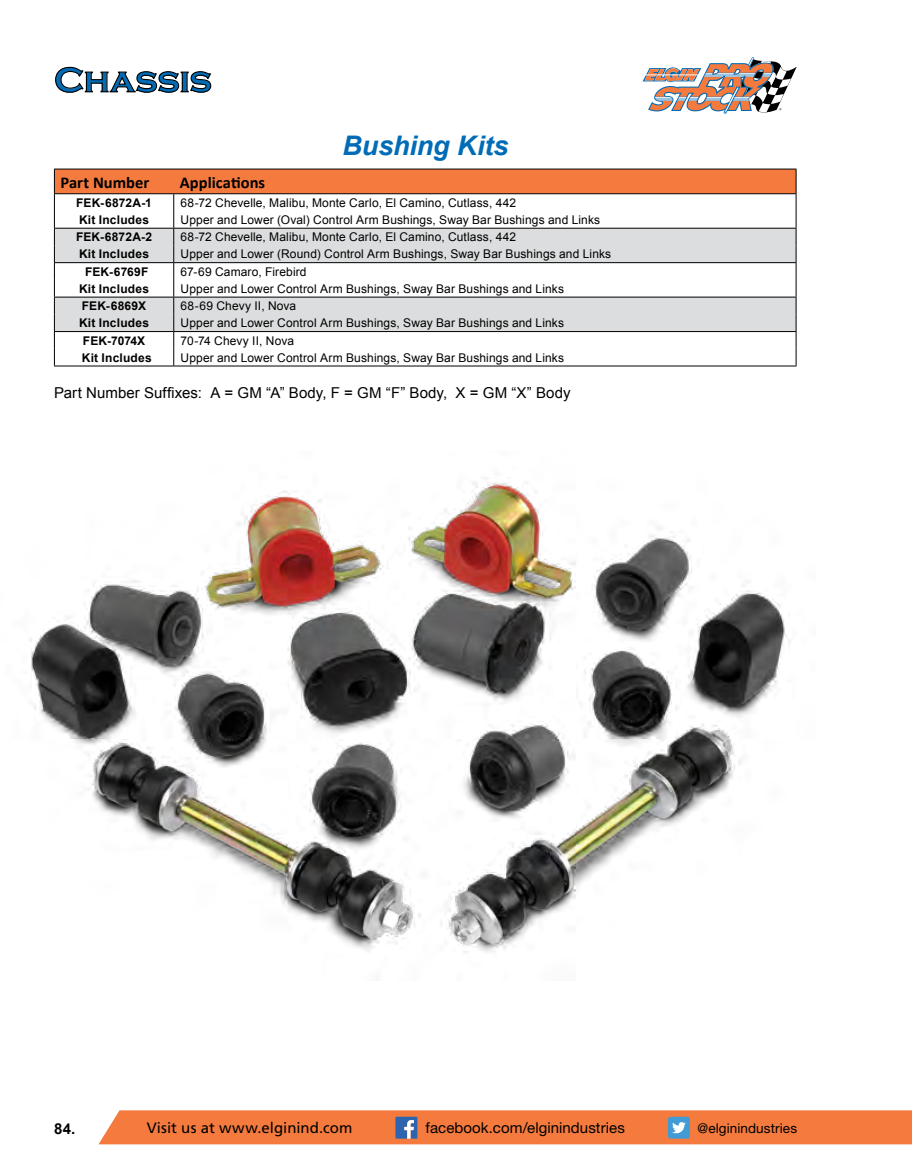
<style>
.page{position:relative;width:912px;height:1161px;background:#fff}
.page>*{position:absolute;margin:0;border:0;box-sizing:border-box;transform-origin:0 0}
.t1{font:700 36px "Copperplate Gothic";letter-spacing:-.005em;color:#006bb6}
.t2{font:italic 700 27px "Arial";letter-spacing:-.005em;color:#006bb6}
.t3{font:700 16.5px "Calibri";color:#000}
.t4{font:15px "Arial";letter-spacing:.005em;color:#000}
.t5{font:15px "Helvetica Neue LT Std";letter-spacing:.005em;color:#000}
.t6{font:15px "Frutiger LT Std";letter-spacing:.005em;color:#000}
.t7{font:700 15px "Arial";color:#000}
.t8{font:13.5px "Helvetica Neue LT Std";letter-spacing:.01em;color:#000}
.t9{font:12px "Arial";letter-spacing:.01em;color:#000}
.t10{font:700 12px "Arial";letter-spacing:.02em;color:#000}
.t11{font:700 12px "Arial";color:#000}
</style>
<div class="page">
<svg style="left:642px;top:57px;width:154px;height:57px"></svg>
<svg style="left:98px;top:1110px;width:813px;height:34px"></svg>
<svg style="left:55px;top:66px;width:157px;height:27px"></svg>
<img style="left:30px;top:478px;width:760px;height:475px">
<svg style="left:54px;top:169px;width:742px;height:197px"></svg>
<hr style="left:54px;top:366px;width:120px;height:1px;background:#000">
<hr style="left:174px;top:366px;width:622px;height:1px;background:#000">
<h1 class="t1" style="left:54px;top:60px;width:159px">Chassis</h1>
<h2 class="t2" style="left:342px;top:131px;width:167px">Bushing Kits</h2>
<h3 class="t3" style="left:60px;top:172px;width:90px">Part Number</h3>
<h3 class="t3" style="left:180px;top:172px;width:87px">Applications</h3>
<p class="t10" style="left:76px;top:195px;width:77px">FEK-6872A-1</p>
<p class="t9" style="left:180px;top:196px;width:337px">68-72 Chevelle, Malibu, Monte Carlo, El Camino, Cutlass, 442</p>
<p class="t10" style="left:79px;top:212px;width:72px">Kit Includes</p>
<p class="t9" style="left:180px;top:213px;width:421px">Upper and Lower (Oval) Control Arm Bushings, Sway Bar Bushings and Links</p>
<p class="t10" style="left:76px;top:229px;width:77px">FEK-6872A-2</p>
<p class="t9" style="left:180px;top:230px;width:337px">68-72 Chevelle, Malibu, Monte Carlo, El Camino, Cutlass, 442</p>
<p class="t10" style="left:79px;top:246px;width:72px">Kit Includes</p>
<p class="t9" style="left:180px;top:247px;width:432px">Upper and Lower (Round) Control Arm Bushings, Sway Bar Bushings and Links</p>
<p class="t10" style="left:85px;top:264px;width:65px">FEK-6769F</p>
<p class="t9" style="left:180px;top:265px;width:128px">67-69 Camaro, Firebird</p>
<p class="t10" style="left:79px;top:281px;width:72px">Kit Includes</p>
<p class="t9" style="left:180px;top:282px;width:385px">Upper and Lower Control Arm Bushings, Sway Bar Bushings and Links</p>
<p class="t10" style="left:82px;top:298px;width:66px">FEK-6869X</p>
<p class="t9" style="left:180px;top:299px;width:117px">68-69 Chevy II, Nova</p>
<p class="t10" style="left:79px;top:315px;width:72px">Kit Includes</p>
<p class="t9" style="left:180px;top:316px;width:385px">Upper and Lower Control Arm Bushings, Sway Bar Bushings and Links</p>
<p class="t11" style="left:83px;top:333px;width:64px">FEK-7074X</p>
<p class="t9" style="left:180px;top:334px;width:115px">70-74 Chevy II, Nova</p>
<p class="t10" style="left:82px;top:349px;width:72px">Kit Includes</p>
<p class="t9" style="left:180px;top:351px;width:385px">Upper and Lower Control Arm Bushings, Sway Bar Bushings and Links</p>
<p class="t4" style="left:54px;top:384px;width:518px">Part Number Suffixes: A = GM “A” Body, F = GM “F” Body, X = GM “X” Body</p>
<p class="t7" style="left:54px;top:1119px;width:23px">84.</p>
<p class="t6" style="left:147px;top:1118px;width:207px">Visit us at www.elginind.com</p>
<p class="t5" style="left:425px;top:1119px;width:201px">facebook.com/elginindustries</p>
<p class="t8" style="left:697px;top:1120px;width:101px">@elginindustries</p>
</div>
